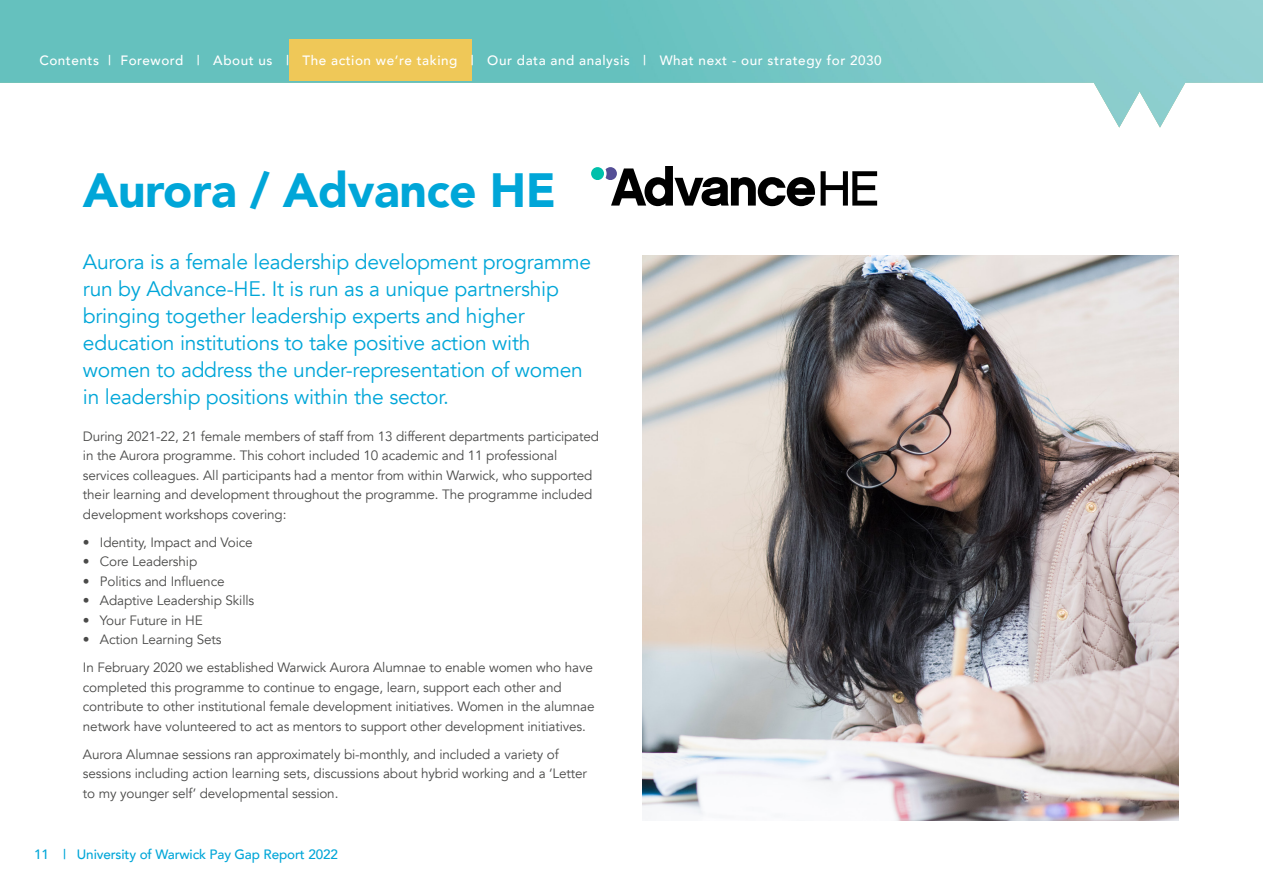
<style>
.page{position:relative;width:1263px;height:893px;background:#fff}
.page>*{position:absolute;margin:0;border:0;box-sizing:border-box;transform-origin:0 0}
.t1{font:900 48px "Avenir";letter-spacing:-.01em;color:#00a6d8}
.t2{font:21px/27px "Avenir";letter-spacing:-.01em;color:#00a6d8}
.t3{font:13.5px/19.5px "Avenir";letter-spacing:-.01em;color:#4a4a49}
.t4{font:500 13.5px "Avenir";letter-spacing:.04em;color:#fff}
.t5{font:500 13.5px "Avenir";letter-spacing:-.01em;color:#00a6d8}
</style>
<div class="page">
<img style="left:0;top:0;width:1263px;height:128px">
<svg style="left:605px;top:166px;width:272px;height:40px"></svg>
<div style="left:591px;top:167px;width:13px;height:13px;background:#00c0ab;border-radius:50%"></div>
<img style="left:642px;top:255px;width:537px;height:566px">
<div style="left:289px;top:40px;width:182px;height:41px;background:#efc858"></div>
<p class="t4" style="left:39px;top:49px;width:844px">Contents | Foreword | About us | The action we’re taking | Our data and analysis | What next - our strategy for 2030</p>
<h1 class="t1" style="left:83px;top:150px;width:475px">Aurora / Advance HE</h1>
<p class="t2" style="left:83px;top:249px;width:510px">Aurora is a female leadership development programme run by Advance-HE. It is run as a unique partnership bringing together leadership experts and higher education institutions to take positive action with women to address the under-representation of women in leadership positions within the sector.</p>
<p class="t3" style="left:83px;top:426px;width:518px">During 2021-22, 21 female members of staff from 13 different departments participated in the Aurora programme. This cohort included 10 academic and 11 professional services colleagues. All participants had a mentor from within Warwick, who supported their learning and development throughout the programme. The programme included development workshops covering:</p>
<p class="t3" style="left:83px;top:532px;width:171px">• Identity, Impact and Voice</p>
<p class="t3" style="left:83px;top:552px;width:116px">• Core Leadership</p>
<p class="t3" style="left:83px;top:571px;width:143px">• Politics and Influence</p>
<p class="t3" style="left:83px;top:591px;width:173px">• Adaptive Leadership Skills</p>
<p class="t3" style="left:83px;top:610px;width:121px">• Your Future in HE</p>
<p class="t3" style="left:83px;top:626px;width:511px;line-height:28px">• Action Learning Sets<br>In February 2020 we established Warwick Aurora Alumnae to enable women who have</p>
<p class="t3" style="left:83px;top:677px;width:513px">completed this programme to continue to engage, learn, support each other and contribute to other institutional female development initiatives. Women in the alumnae network have volunteered to act as mentors to support other development initiatives.</p>
<p class="t3" style="left:83px;top:744px;width:506px">Aurora Alumnae sessions ran approximately bi-monthly, and included a variety of sessions including action learning sets, discussions about hybrid working and a ‘Letter to my younger self’ developmental session.</p>
<p class="t5" style="left:34px;top:842px;width:305px">11 | University of Warwick Pay Gap Report 2022</p>
</div>
